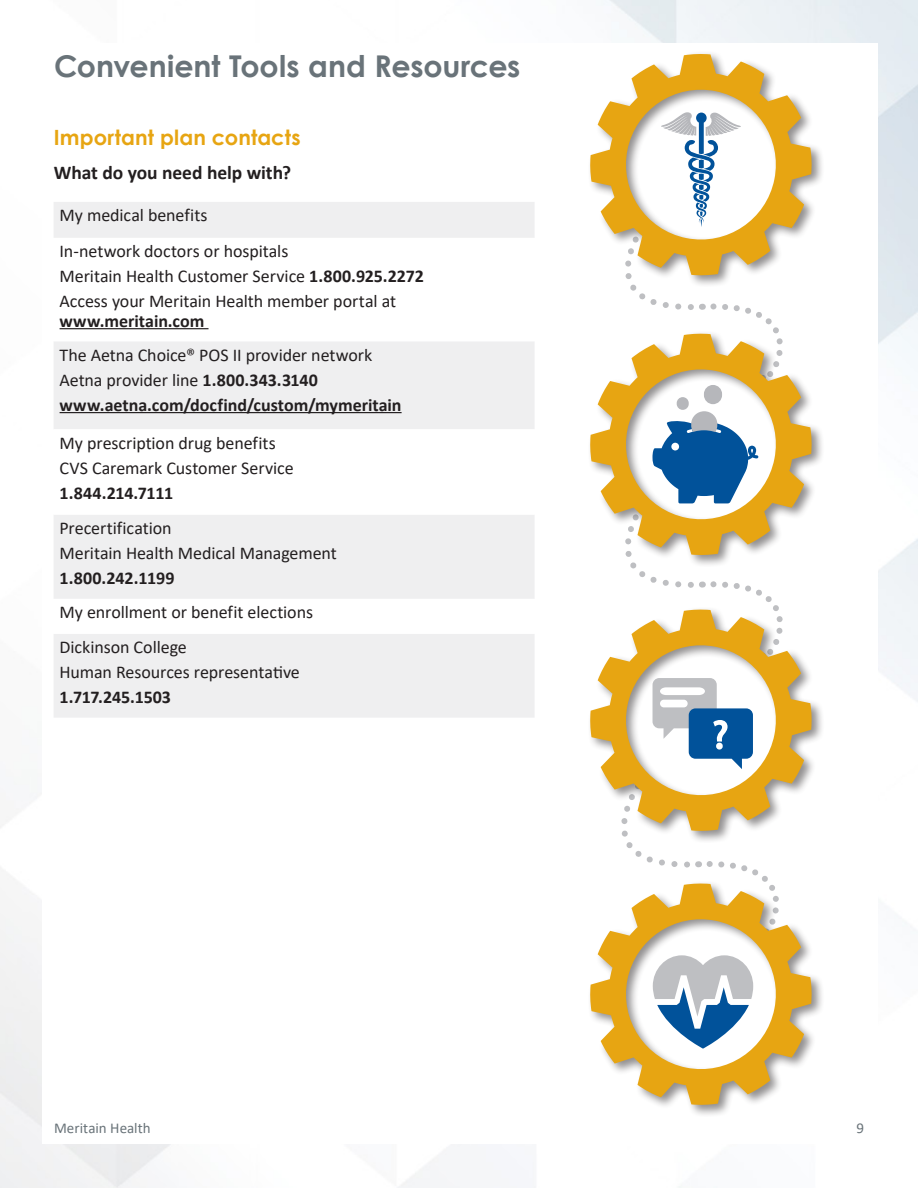
<style>
.page{position:relative;width:918px;height:1188px;background:#fff}
.page>*{position:absolute;margin:0;border:0;box-sizing:border-box;transform-origin:0 0}
.t1{font:39.75px "Myriad Pro";color:#fff}
.t2{font:700 30px "Century Gothic";letter-spacing:-.005em;color:#697379}
.t3{font:700 21px "Century Gothic";letter-spacing:.005em;color:#e7a512}
.t4{font:700 19.5px "Calibri";letter-spacing:-.005em;color:#231f20}
.Gold_Bullet{font:18px/19.5px "Calibri";letter-spacing:-.005em;color:#231f20}
.Gold_Bullet-2{font:700 18px "Calibri";color:#231f20}
.Gold_Bullet-3{font:700 18px "Calibri";letter-spacing:-.02em;color:#231f20}
.t5{font:15px "Calibri";color:#697379}
.s1{font-weight:700}
</style>
<div class="page">
<div style="left:54px;top:202px;width:480px;height:516px;background:#efeff0"></div>
<svg style="left:54px;top:238px;width:480px;height:396px"></svg>
<hr style="left:60px;top:328px;width:149px;height:1px;background:#231f20">
<hr style="left:60px;top:412px;width:342px;height:1px;background:#231f20">
<svg style="left:626px;top:844px;width:142px;height:36px"></svg>
<div style="left:587px;top:880px;width:237px;height:238px;background:#231f20;opacity:.5"></div>
<svg style="left:590px;top:883px;width:222px;height:222px"></svg>
<svg style="left:653px;top:955px;width:100px;height:94px"></svg>
<div style="left:587px;top:330px;width:237px;height:238px;background:#231f20;opacity:.5"></div>
<svg style="left:590px;top:333px;width:222px;height:222px"></svg>
<div style="left:587px;top:51px;width:237px;height:237px;background:#231f20;opacity:.5"></div>
<svg style="left:590px;top:54px;width:222px;height:222px"></svg>
<svg style="left:612px;top:112px;width:191px;height:494px"></svg>
<div style="left:587px;top:606px;width:237px;height:238px;background:#231f20;opacity:.5"></div>
<svg style="left:590px;top:609px;width:222px;height:222px"></svg>
<svg style="left:653px;top:678px;width:100px;height:91px"></svg>
<p class="t2" style="left:54px;top:43px;width:468px">Convenient Tools and Resources</p>
<p class="t3" style="left:54px;top:121px;width:248px">Important plan contacts</p>
<p class="t4" style="left:54px;top:159px;width:239px">What do you need help with?</p>
<p class="Gold_Bullet" style="left:60px;top:205px;width:150px">My medical benefits</p>
<p class="Gold_Bullet" style="left:60px;top:241px;width:230px">In-network doctors or hospitals</p>
<p class="Gold_Bullet" style="left:60px;top:266px;width:366px">Meritain Health Customer Service <span class="s1">1.800.925.2272</span></p>
<p class="Gold_Bullet" style="left:60px;top:291px;width:338px">Access your Meritain Health member portal at <span class="s1">www.meritain.com</span></p>
<p class="Gold_Bullet" style="left:60px;top:345px;width:314px">The Aetna Choice® POS II provider network</p>
<p class="Gold_Bullet" style="left:60px;top:370px;width:260px">Aetna provider line <span class="s1">1.800.343.3140</span></p>
<p class="Gold_Bullet-2" style="left:60px;top:392px;width:344px">www.aetna.com/docfind/custom/mymeritain</p>
<p class="Gold_Bullet" style="left:60px;top:433px;width:218px">My prescription drug benefits</p>
<p class="Gold_Bullet" style="left:60px;top:458px;width:236px">CVS Caremark Customer Service</p>
<p class="Gold_Bullet-3" style="left:60px;top:480px;width:115px">1.844.214.7111</p>
<p class="Gold_Bullet" style="left:60px;top:518px;width:114px">Precertification</p>
<p class="Gold_Bullet" style="left:60px;top:543px;width:279px">Meritain Health Medical Management</p>
<p class="Gold_Bullet-2" style="left:60px;top:565px;width:116px">1.800.242.1199</p>
<p class="Gold_Bullet" style="left:60px;top:602px;width:255px">My enrollment or benefit elections</p>
<p class="Gold_Bullet" style="left:60px;top:637px;width:129px">Dickinson College</p>
<p class="Gold_Bullet" style="left:60px;top:662px;width:242px">Human Resources representative</p>
<p class="Gold_Bullet-2" style="left:60px;top:685px;width:113px">1.717.245.1503</p>
<h1 class="t1" style="left:712px;top:710px;width:17px">?</h1>
<p class="t5" style="left:54px;top:1118px;width:98px">Meritain Health</p>
<p class="t5" style="left:856px;top:1118px;width:9px">9</p>
</div>
